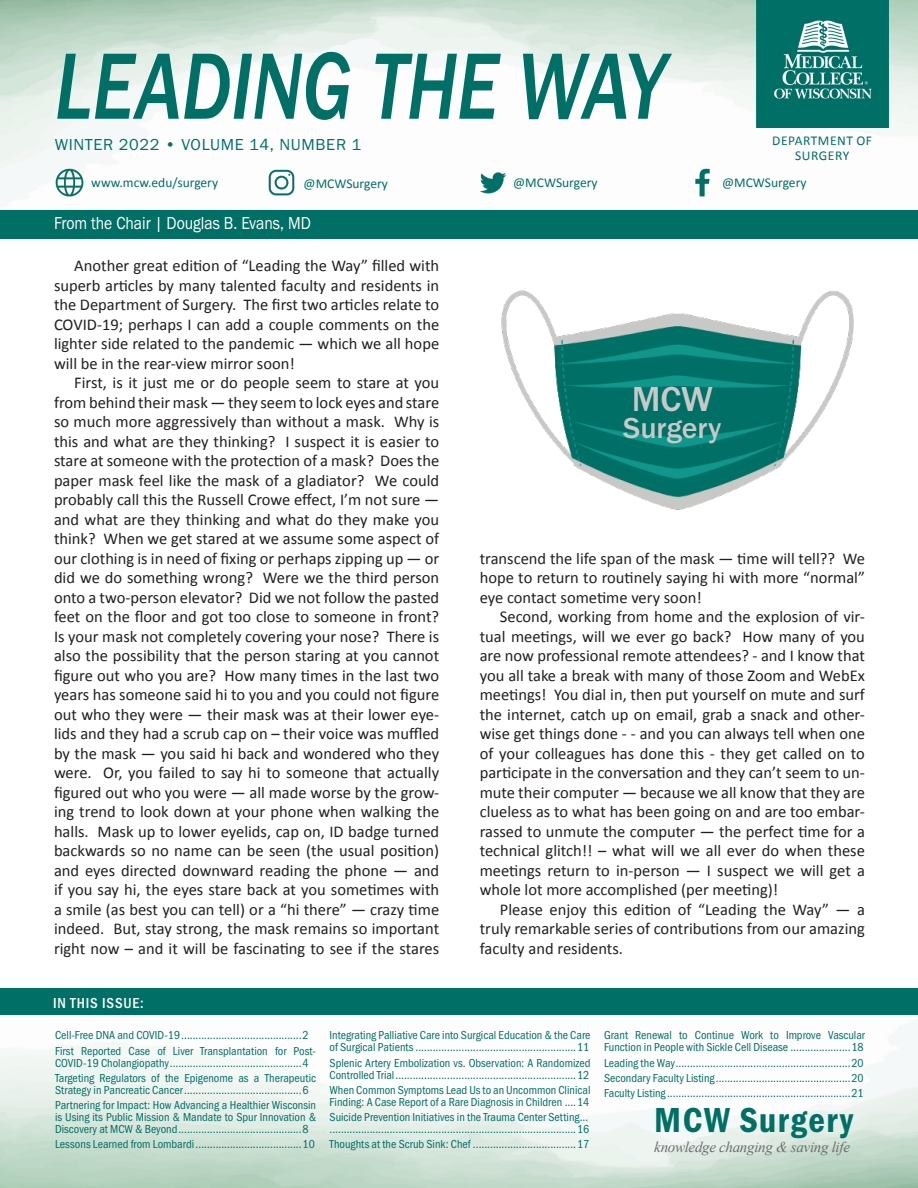
<style>
.page{position:relative;width:918px;height:1188px;background:#fff}
.page>*{position:absolute;margin:0;border:0;box-sizing:border-box;transform-origin:0 0}
.t1{font:97.5px "Franklin Gothic URW Med Ita";letter-spacing:-.005em;color:#006f65;scale:.8 1}
.t2{font:36px "Franklin Gothic URW Con Dem";letter-spacing:.04em;color:#006f65}
.t3{font:500 36px "Franklin Gothic URW";color:#c8c9c9}
.t4{font:500 30px "Franklin Gothic URW";color:#c8c9c9}
.headline{font:18px "Franklin Gothic URW Boo";color:#fff;scale:.87 1}
.t5{font:16.5px/19.5px "Calibri";color:#231f20;text-align:justify}
.t6{font:16.5px "Franklin Gothic URW Boo";letter-spacing:.04em;color:#006f65}
.t7{font:italic 15px "Times New Roman";letter-spacing:-.02em;color:#6c6d70}
.t8{font:500 15px "Franklin Gothic URW Cond";letter-spacing:.05em;color:#fff}
.social_media_icons_f{font:13.5px "Calibri";color:#006f65}
.social_media_icons_f-2{font:13.5px "Calibri";letter-spacing:.04em;color:#006f65}
.In_This_Issue{font:12px/12px "Franklin Gothic URW Cond";color:#006f65}
</style>
<div class="page">
<img style="left:0;top:0;width:918px;height:162px">
<div style="left:0;top:989px;width:918px;height:26px;background:#006f65"></div>
<div style="left:0;top:210px;width:918px;height:28px;background:#006f65"></div>
<img style="left:756px;top:0;width:132px;height:127px">
<img style="left:480px;top:172px;width:27px;height:22px">
<img style="left:268px;top:169px;width:27px;height:27px">
<img style="left:695px;top:168px;width:15px;height:29px">
<img style="left:55px;top:166px;width:30px;height:31px">
<img style="left:501px;top:290px;width:353px;height:220px">
<p class="t1" style="left:55px;top:28px;width:765px">LEADING THE WAY</p>
<p class="t6" style="left:55px;top:135px;width:308px">WINTER 2022 • VOLUME 14, NUMBER 1</p>
<p class="social_media_icons_f-2" style="left:772px;top:131px;width:101px">DEPARTMENT OF</p>
<p class="social_media_icons_f-2" style="left:795px;top:146px;width:56px">SURGERY</p>
<p class="social_media_icons_f" style="left:91px;top:173px;width:128px">www.mcw.edu/surgery</p>
<p class="social_media_icons_f" style="left:304px;top:174px;width:86px">@MCWSurgery</p>
<p class="social_media_icons_f" style="left:513px;top:173px;width:86px">@MCWSurgery</p>
<p class="social_media_icons_f" style="left:722px;top:173px;width:86px">@MCWSurgery</p>
<p class="headline" style="left:54px;top:212px;width:297px">From the Chair | Douglas B. Evans, MD</p>
<p class="t5" style="left:54px;top:256px;width:387px;text-indent:20px">Another great edition of “Leading the Way” filled with superb articles by many talented faculty and residents in the Department of Surgery. The first two articles relate to COVID-19; perhaps I can add a couple comments on the lighter side related to the pandemic — which we all hope will be in the rear-view mirror soon!</p>
<p class="t5" style="left:54px;top:373px;width:387px;text-indent:20px">First, is it just me or do people seem to stare at you from behind their mask — they seem to lock eyes and stare so much more aggressively than without a mask. Why is this and what are they thinking? I suspect it is easier to stare at someone with the protection of a mask? Does the paper mask feel like the mask of a gladiator? We could probably call this the Russell Crowe effect, I’m not sure — and what are they thinking and what do they make you think? When we get stared at we assume some aspect of our clothing is in need of fixing or perhaps zipping up — or did we do something wrong? Were we the third person onto a two-person elevator? Did we not follow the pasted feet on the floor and got too close to someone in front?<br>Is your mask not completely covering your nose? There is also the possibility that the person staring at you cannot figure out who you are? How many times in the last two years has someone said hi to you and you could not figure out who they were — their mask was at their lower eye&shy;lids and they had a scrub cap on – their voice was muffled by the mask — you said hi back and wondered who they were. Or, you failed to say hi to someone that actually figured out who you were — all made worse by the grow&shy;ing trend to look down at your phone when walking the halls. Mask up to lower eyelids, cap on, ID badge turned backwards so no name can be seen (the usual position) and eyes directed downward reading the phone — and if you say hi, the eyes stare back at you sometimes with a smile (as best you can tell) or a “hi there” — crazy time indeed. But, stay strong, the mask remains so important right now – and it will be fascinating to see if the stares</p>
<p class="t3" style="left:632px;top:377px;width:83px">MCW</p>
<p class="t4" style="left:623px;top:410px;width:100px">Surgery</p>
<p class="t5" style="left:480px;top:548px;width:387px">transcend the life span of the mask — time will tell?? We hope to return to routinely saying hi with more “normal” eye contact sometime very soon!</p>
<p class="t5" style="left:480px;top:607px;width:387px;text-indent:20px">Second, working from home and the explosion of vir&shy;tual meetings, will we ever go back? How many of you are now professional remote attendees? - and I know that you all take a break with many of those Zoom and WebEx meetings! You dial in, then put yourself on mute and surf the internet, catch up on email, grab a snack and other&shy;wise get things done - - and you can always tell when one of your colleagues has done this - they get called on to participate in the conversation and they can’t seem to un&shy;mute their computer — because we all know that they are clueless as to what has been going on and are too embar&shy;rassed to unmute the computer — the perfect time for a technical glitch!! – what will we all ever do when these meetings return to in-person — I suspect we will get a whole lot more accomplished (per meeting)!</p>
<p class="t5" style="left:480px;top:899px;width:387px;text-indent:20px">Please enjoy this edition of “Leading the Way” — a truly remarkable series of contributions from our amazing faculty and residents.</p>
<p class="t8" style="left:53px;top:992px;width:92px">IN THIS ISSUE:</p>
<p class="In_This_Issue" style="left:55px;top:1029px;width:255px">Cell-Free DNA and COVID-19..........................................2</p>
<p class="In_This_Issue" style="left:55px;top:1044px;width:262px">First Reported Case of Liver Transplantation for Post-<br>COVID-19 Cholangiopathy..............................................4</p>
<p class="In_This_Issue" style="left:55px;top:1071px;width:262px">Targeting Regulators of the Epigenome as a Therapeutic<br>Strategy in Pancreatic Cancer.........................................6</p>
<p class="In_This_Issue" style="left:55px;top:1098px;width:262px;text-align:justify">Partnering for Impact: How Advancing a Healthier Wisconsin is Using its Public Mission &amp; Mandate to Spur Innovation &amp; Discovery at MCW &amp; Beyond...........................................8</p>
<p class="In_This_Issue" style="left:55px;top:1138px;width:261px">Lessons Learned from Lombardi.....................................10</p>
<p class="In_This_Issue" style="left:330px;top:1029px;width:262px">Integrating Palliative Care into Surgical Education &amp; the Care of Surgical Patients ........................................................11</p>
<p class="In_This_Issue" style="left:330px;top:1056px;width:262px">Splenic Artery Embolization vs. Observation: A Randomized<br>Controlled Trial...............................................................12</p>
<p class="In_This_Issue" style="left:330px;top:1083px;width:262px">When Common Symptoms Lead Us to an Uncommon Clinical<br>Finding: A Case Report of a Rare Diagnosis in Children ....14</p>
<p class="In_This_Issue" style="left:330px;top:1110px;width:261px">Suicide Prevention Initiatives in the Trauma Center Setting... ......................................................................................16</p>
<p class="In_This_Issue" style="left:330px;top:1138px;width:261px">Thoughts at the Scrub Sink: Chef ....................................17</p>
<p class="In_This_Issue" style="left:604px;top:1029px;width:262px">Grant Renewal to Continue Work to Improve Vascular<br>Function in People with Sickle Cell Disease .....................18</p>
<p class="In_This_Issue" style="left:604px;top:1056px;width:261px">Leading the Way.............................................................20</p>
<p class="In_This_Issue" style="left:604px;top:1071px;width:261px">Secondary Faculty Listing...............................................20</p>
<p class="In_This_Issue" style="left:604px;top:1086px;width:261px">Faculty Listing ................................................................21</p>
<p class="t2" style="left:654px;top:1096px;width:200px">MCW Surgery</p>
<p class="t7" style="left:654px;top:1136px;width:197px">knowledge changing &amp; saving life</p>
</div>
